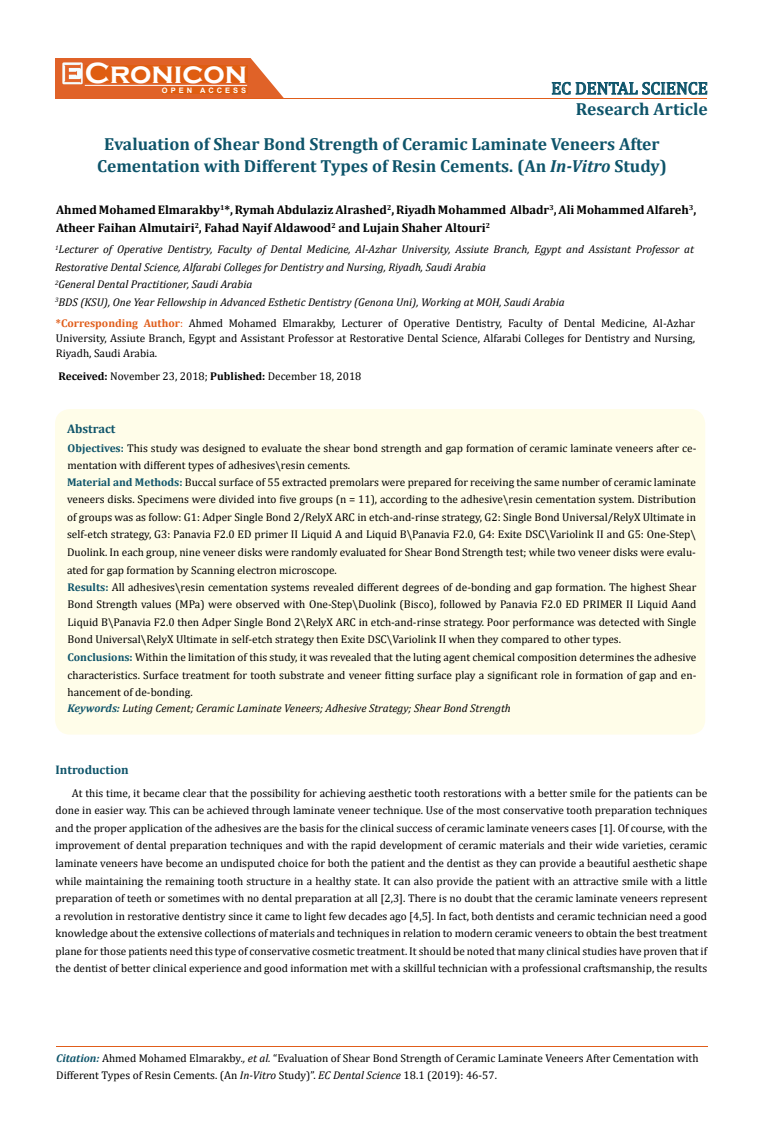
<style>
.page{position:relative;width:764px;height:1142px;background:#fff}
.page>*{position:absolute;margin:0;border:0;box-sizing:border-box;transform-origin:0 0}
.t1{font:700 30px "Copperplate Gothic";color:#fff}
.t2{font:700 17.5px/34.8px "Cambria";color:#0e546a}
.t3{font:17.5px "Cambria";color:#0e546a}
.t4{font:700 12.5px/17.5px "Cambria";color:#000}
.t5{font:700 12.5px "Cambria";color:#0e546a}
.t6{font:11.25px/17.5px "Cambria";color:#000;text-align:justify}
.t7{font:italic 11.25px/17.5px "Cambria";color:#000}
.t8{font:700 7.5px "Arial";letter-spacing:.4em;color:#fff}
.s1{font-style:italic}
.s2{font-weight:700;color:#e05d1a}
.s3{color:#e05d1a}
.s4{font-weight:700}
.s5{font-weight:700;color:#0e546a}
.s6{font-weight:700;font-style:italic;color:#0e546a}
</style>
<div class="page">
<div style="left:56px;top:58px;width:242px;height:41px;background:#e06228"></div>
<svg style="left:250px;top:58px;width:48px;height:40px"></svg>
<img style="left:62px;top:62px;width:21px;height:22px">
<div style="left:85px;top:66px;width:162px;height:17px;background:#df5d11"></div>
<div style="left:162px;top:87px;width:85px;height:6px;background:#df5d11"></div>
<svg style="left:551px;top:82px;width:156px;height:13px"></svg>
<hr style="left:85px;top:85px;width:162px;height:1px;background:#fff">
<hr style="left:232px;top:98px;width:475px;height:1px;background:#e05d1a">
<hr style="left:56px;top:1046px;width:651px;height:1px;background:#e05d1a">
<div style="left:55px;top:409px;width:650px;height:325px;background:#fffde9;border-radius:15px"></div>
<h1 class="t1" style="left:85px;top:56px;width:164px">Cronicon</h1>
<p class="t8" style="left:162px;top:85px;width:86px">OPEN ACCESS</p>
<h2 class="t3" style="left:551px;top:78px;width:158px">EC DENTAL SCIENCE</h2>
<h2 class="t2" style="left:104px;top:91px;width:605px;text-indent:472px">Research Article<br>Evaluation of Shear Bond Strength of Ceramic Laminate Veneers After</h2>
<h2 class="t2" style="left:97px;top:148px;width:571px">Cementation with Different Types of Resin Cements. (An <span class="s1">In-Vitro</span> Study)</h2>
<p class="t4" style="left:56px;top:201px;width:642px">Ahmed Mohamed Elmarakby<sup>1</sup>*, Rymah Abdulaziz Alrashed<sup>2</sup>, Riyadh Mohammed Albadr<sup>3</sup>, Ali Mohammed Alfareh<sup>3</sup>,<br>Atheer Faihan Almutairi<sup>2</sup>, Fahad Nayif Aldawood<sup>2</sup> and Lujain Shaher Altouri<sup>2</sup></p>
<p class="t7" style="left:55px;top:240px;width:640px"><sup>1</sup>Lecturer of Operative Dentistry, Faculty of Dental Medicine, Al-Azhar University, Assiute Branch, Egypt and Assistant Professor at Restorative Dental Science, Alfarabi Colleges for Dentistry and Nursing, Riyadh, Saudi Arabia<br><sup>2</sup>General Dental Practitioner, Saudi Arabia<br><sup>3</sup>BDS (KSU), One Year Fellowship in Advanced Esthetic Dentistry (Genona Uni), Working at MOH, Saudi Arabia</p>
<p class="t6" style="left:56px;top:315px;width:640px;line-height:15px"><span class="s2">*Corresponding Author</span><span class="s3">:</span> Ahmed Mohamed Elmarakby, Lecturer of Operative Dentistry, Faculty of Dental Medicine, Al-Azhar University, Assiute Branch, Egypt and Assistant Professor at Restorative Dental Science, Alfarabi Colleges for Dentistry and Nursing, Riyadh, Saudi Arabia.</p>
<p class="t6" style="left:58px;top:367px;width:304px"><span class="s4">Received:</span> November 23, 2018; <span class="s4">Published:</span> December 18, 2018</p>
<p class="t5" style="left:67px;top:419px;width:50px">Abstract</p>
<p class="t6" style="left:67px;top:439px;width:631px;text-align:left"><span class="s5">Objectives:</span> This study was designed to evaluate the shear bond strength and gap formation of ceramic laminate veneers after ce&shy;mentation with different types of adhesives\resin cements.<br><span class="s5">Material and Methods:</span> Buccal surface of 55 extracted premolars were prepared for receiving the same number of ceramic laminate veneers disks. Specimens were divided into five groups (n = 11), according to the adhesive\resin cementation system. Distribution of groups was as follow: G1: Adper Single Bond 2/RelyX ARC in etch-and-rinse strategy, G2: Single Bond Universal/RelyX Ultimate in self-etch strategy, G3: Panavia F2.0 ED primer II Liquid A and Liquid B\Panavia F2.0, G4: Exite DSC\Variolink II and G5: One-Step\ Duolink. In each group, nine veneer disks were randomly evaluated for Shear Bond Strength test; while two veneer disks were evalu&shy;ated for gap formation by Scanning electron microscope.<br><span class="s5">Results:</span> All adhesives\resin cementation systems revealed different degrees of de-bonding and gap formation. The highest Shear Bond Strength values (MPa) were observed with One-Step\Duolink (Bisco), followed by Panavia F2.0 ED PRIMER II Liquid Aand Liquid B\Panavia F2.0 then Adper Single Bond 2\RelyX ARC in etch-and-rinse strategy. Poor performance was detected with Single Bond Universal\RelyX Ultimate in self-etch strategy then Exite DSC\Variolink II when they compared to other types.<br><span class="s5">Conclusions:</span> Within the limitation of this study, it was revealed that the luting agent chemical composition determines the adhesive characteristics. Surface treatment for tooth substrate and veneer fitting surface play a significant role in formation of gap and en&shy;hancement of de-bonding.</p>
<p class="t7" style="left:68px;top:698px;width:445px"><span class="s5">Keywords:</span> Luting Cement; Ceramic Laminate Veneers; Adhesive Strategy; Shear Bond Strength</p>
<p class="t5" style="left:56px;top:761px;width:75px">Introduction</p>
<p class="t6" style="left:56px;top:784px;width:653px;text-indent:16px">At this time, it became clear that the possibility for achieving aesthetic tooth restorations with a better smile for the patients can be done in easier way. This can be achieved through laminate veneer technique. Use of the most conservative tooth preparation techniques and the proper application of the adhesives are the basis for the clinical success of ceramic laminate veneers cases [1]. Of course, with the improvement of dental preparation techniques and with the rapid development of ceramic materials and their wide varieties, ceramic laminate veneers have become an undisputed choice for both the patient and the dentist as they can provide a beautiful aesthetic shape while maintaining the remaining tooth structure in a healthy state. It can also provide the patient with an attractive smile with a little preparation of teeth or sometimes with no dental preparation at all [2,3]. There is no doubt that the ceramic laminate veneers represent a revolution in restorative dentistry since it came to light few decades ago [4,5]. In fact, both dentists and ceramic technician need a good knowledge about the extensive collections of materials and techniques in relation to modern ceramic veneers to obtain the best treatment plane for those patients need this type of conservative cosmetic treatment. It should be noted that many clinical studies have proven that if the dentist of better clinical experience and good information met with a skillful technician with a professional craftsmanship, the results</p>
<p class="t6" style="left:56px;top:1049px;width:644px"><span class="s6">Citation:</span> Ahmed Mohamed Elmarakby<span class="s1">., et al.</span> “Evaluation of Shear Bond Strength of Ceramic Laminate Veneers After Cementation with<br>Different Types of Resin Cements. (An <span class="s1">In-Vitro</span> Study)”. <span class="s1">EC Dental Science</span> 18.1 (2019): 46-57.</p>
</div>
